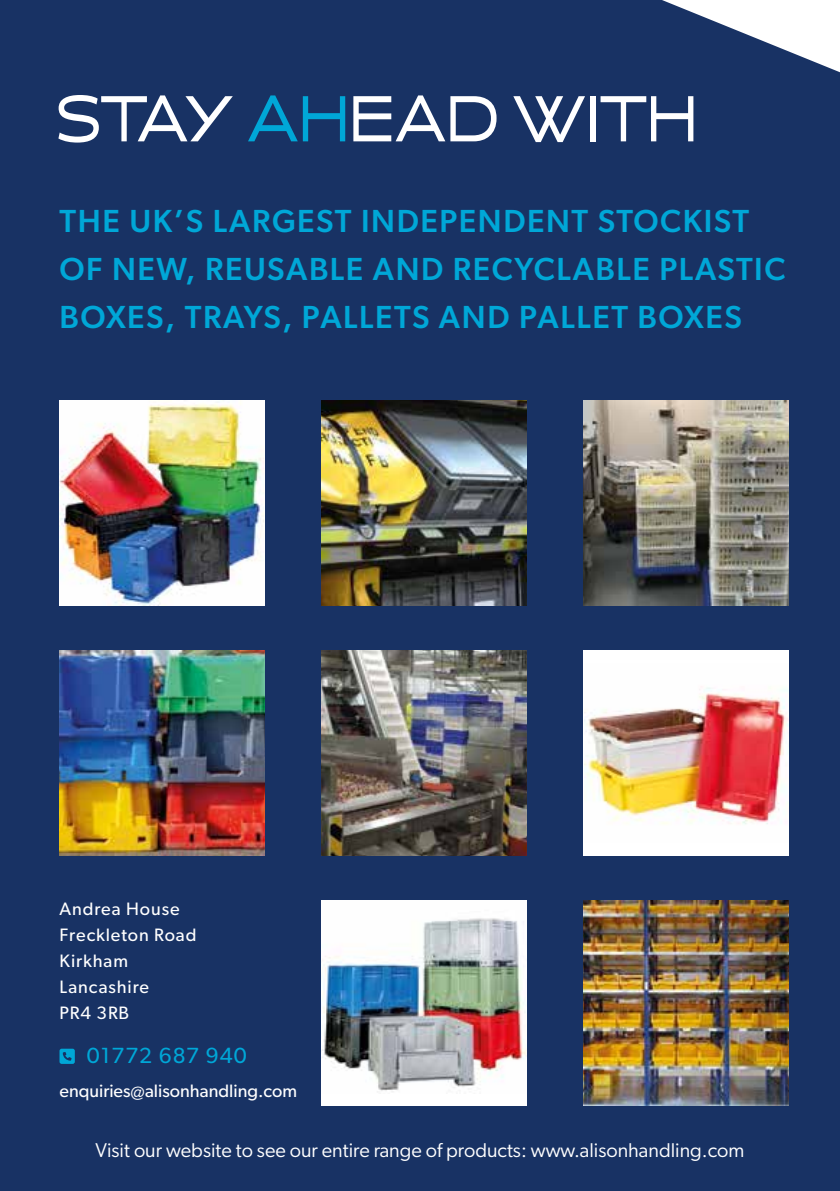
<style>
.page{position:relative;width:840px;height:1191px;background:#fff}
.page>*{position:absolute;margin:0;border:0;box-sizing:border-box;transform-origin:0 0}
.t1{font:67px "Anisette Std";letter-spacing:-.01em;color:#fff;scale:.77 1}
.t2{font:500 32px/48px "Gibson";letter-spacing:.05em;color:#00a7d7}
.t3{font:22px "Gibson";letter-spacing:.05em;color:#00a7d7}
.t4{font:20px "Gibson";color:#fff}
.t5{font:18px/26px "Gibson";letter-spacing:.05em;color:#fff}
.t6{font:18px "Gibson";color:#fff}
.s1{color:#00a7d7}
</style>
<div class="page">
<div style="left:0;top:0;width:839px;height:1191px;background:#183264"></div>
<svg style="left:59px;top:1048px;width:16px;height:16px"></svg>
<img style="left:59px;top:401px;width:205px;height:205px">
<img style="left:583px;top:401px;width:205px;height:205px">
<img style="left:321px;top:401px;width:205px;height:205px">
<div style="left:583px;top:651px;width:205px;height:205px;background:#fff"></div>
<img style="left:584px;top:686px;width:204px;height:138px">
<img style="left:321px;top:651px;width:205px;height:205px">
<img style="left:59px;top:651px;width:205px;height:205px">
<img style="left:583px;top:901px;width:205px;height:205px">
<div style="left:321px;top:901px;width:205px;height:205px;background:#fff"></div>
<img style="left:321px;top:918px;width:205px;height:174px">
<h1 class="t1" style="left:56px;top:83px;width:834px">STAY <span class="s1">AH</span>EAD WITH</h1>
<p class="t2" style="left:59px;top:196px;width:727px">THE UK’S LARGEST INDEPENDENT STOCKIST<br>OF NEW, REUSABLE AND RECYCLABLE PLASTIC<br>BOXES, TRAYS, PALLETS AND PALLET BOXES</p>
<p class="t5" style="left:59px;top:895px;width:138px">Andrea House<br>Freckleton Road<br>Kirkham<br>Lancashire<br>PR4 3RB</p>
<p class="t3" style="left:87px;top:1042px;width:161px">01772 687 940</p>
<p class="t6" style="left:59px;top:1080px;width:239px">enquiries@alisonhandling.com</p>
<p class="t4" style="left:95px;top:1138px;width:650px">Visit our website to see our entire range of products: www.alisonhandling.com</p>
</div>
